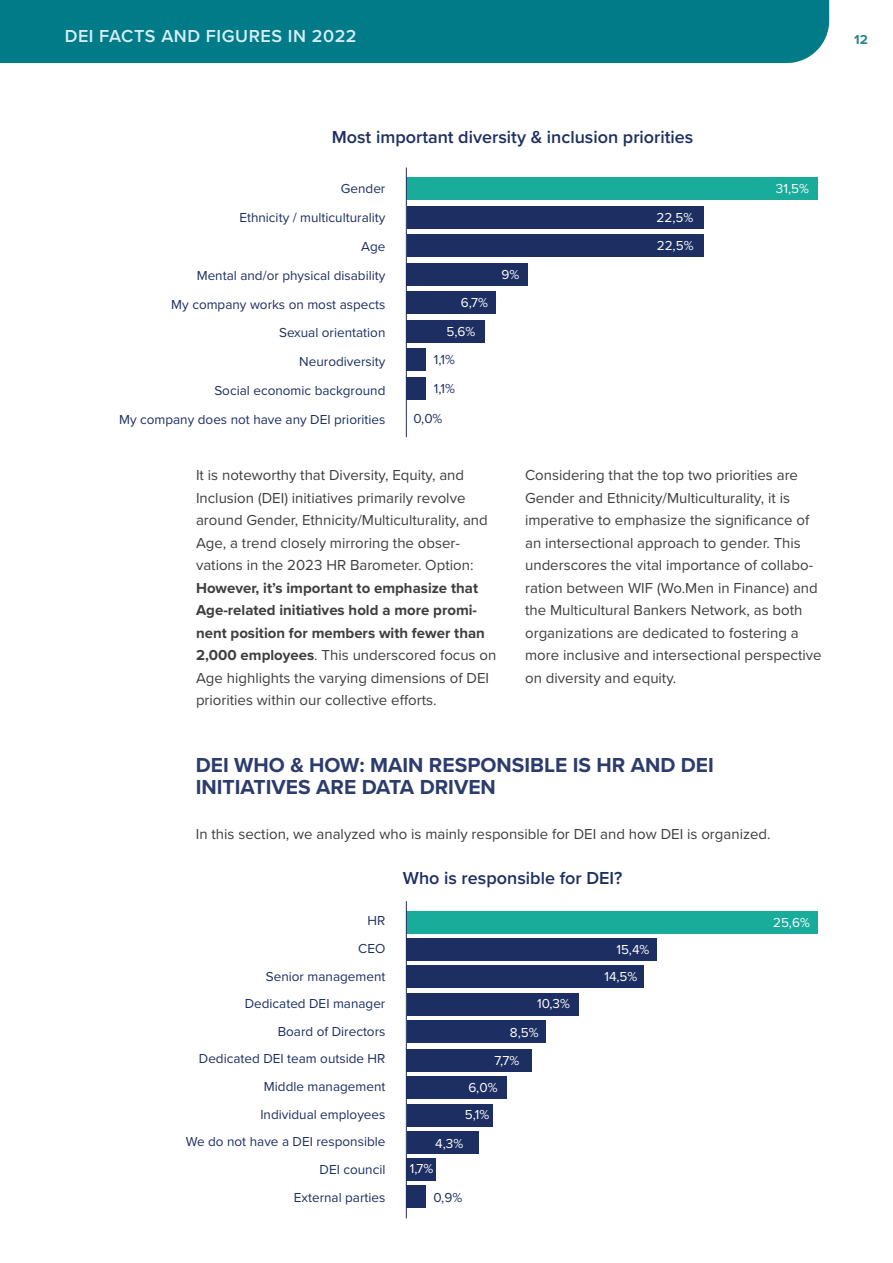
<style>
.page{position:relative;width:893px;height:1263px;background:#fff}
.page>*{position:absolute;margin:0;border:0;box-sizing:border-box;transform-origin:0 0}
.t1{font:700 21px/22.5px "Proxima Nova";color:#2c3c6c}
.t2{font:600 18px "Proxima Nova";color:#1d2f62}
.t3{font:600 18px "Proxima Nova";letter-spacing:.03em;color:#d6edf7}
.t4{font:15px/22.5px "Proxima Nova";color:#3e3e3f}
.t5{font:13.5px "Proxima Nova";color:#1d2f62}
.t6{font:13.5px "Proxima Nova";color:#fff}
.t7{font:700 13.5px "Proxima Nova";color:#2c8390}
.s1{font-weight:700}
</style>
<div class="page">
<div style="left:0;top:0;width:829px;height:63px;background:#007b87"></div>
<div style="left:407px;top:178px;width:411px;height:22px;background:#1aac9b"></div>
<div style="left:407px;top:206px;width:296px;height:22px;background:#1d2f62"></div>
<div style="left:407px;top:235px;width:296px;height:22px;background:#1d2f62"></div>
<div style="left:407px;top:263px;width:121px;height:22px;background:#1d2f62"></div>
<div style="left:407px;top:292px;width:89px;height:22px;background:#1d2f62"></div>
<div style="left:407px;top:320px;width:78px;height:22px;background:#1d2f62"></div>
<hr style="left:406px;top:167px;width:1px;height:270px;background:#1d2f62">
<div style="left:407px;top:349px;width:19px;height:22px;background:#1d2f62"></div>
<div style="left:407px;top:377px;width:19px;height:22px;background:#1d2f62"></div>
<div style="left:407px;top:911px;width:411px;height:22px;background:#1aac9b"></div>
<div style="left:407px;top:938px;width:250px;height:22px;background:#1d2f62"></div>
<hr style="left:406px;top:901px;width:1px;height:317px;background:#1d2f62">
<div style="left:407px;top:965px;width:237px;height:22px;background:#1d2f62"></div>
<div style="left:407px;top:994px;width:171px;height:22px;background:#1d2f62"></div>
<div style="left:407px;top:1021px;width:138px;height:22px;background:#1d2f62"></div>
<div style="left:407px;top:1049px;width:125px;height:22px;background:#1d2f62"></div>
<div style="left:407px;top:1076px;width:100px;height:22px;background:#1d2f62"></div>
<div style="left:407px;top:1105px;width:85px;height:22px;background:#1d2f62"></div>
<div style="left:407px;top:1132px;width:71px;height:22px;background:#1d2f62"></div>
<div style="left:407px;top:1159px;width:29px;height:22px;background:#1d2f62"></div>
<div style="left:407px;top:1186px;width:19px;height:22px;background:#1d2f62"></div>
<p class="t3" style="left:65px;top:26px;width:293px">DEI FACTS AND FIGURES IN 2022</p>
<p class="t7" style="left:854px;top:32px;width:15px">12</p>
<p class="t2" style="left:332px;top:126px;width:363px">Most important diversity &amp; inclusion priorities</p>
<p class="t5" style="left:341px;top:181px;width:46px">Gender</p>
<p class="t5" style="left:239px;top:210px;width:148px">Ethnicity / multiculturality</p>
<p class="t5" style="left:361px;top:238px;width:26px">Age</p>
<p class="t5" style="left:197px;top:267px;width:190px">Mental and/or physical disability</p>
<p class="t5" style="left:171px;top:296px;width:216px">My company works on most aspects</p>
<p class="t5" style="left:279px;top:325px;width:108px">Sexual orientation</p>
<p class="t5" style="left:299px;top:354px;width:88px">Neurodiversity</p>
<p class="t5" style="left:214px;top:382px;width:173px">Social economic background</p>
<p class="t5" style="left:119px;top:411px;width:268px">My company does not have any DEI priorities</p>
<p class="t6" style="left:657px;top:209px;width:38px">22,5%</p>
<p class="t6" style="left:657px;top:238px;width:38px">22,5%</p>
<p class="t6" style="left:501px;top:266px;width:19px">9%</p>
<p class="t6" style="left:461px;top:295px;width:29px">6,7%</p>
<p class="t6" style="left:446px;top:323px;width:30px">5,6%</p>
<p class="t5" style="left:434px;top:352px;width:23px">1,1%</p>
<p class="t5" style="left:434px;top:380px;width:23px">1,1%</p>
<p class="t5" style="left:413px;top:410px;width:31px">0,0%</p>
<p class="t6" style="left:776px;top:181px;width:35px">31,5%</p>
<p class="t4" style="left:196px;top:464px;width:302px">It is noteworthy that Diversity, Equity, and Inclusion (DEI) initiatives primarily revolve around Gender, Ethnicity/Multiculturality, and Age, a trend closely mirroring the obser&shy;vations in the 2023 HR Barometer. Option:<br><span class="s1">However, it’s important to emphasize that Age-related initiatives hold a more promi&shy;nent position for members with fewer than 2,000 employees</span>. This underscored focus on Age highlights the varying dimensions of DEI priorities within our collective efforts.</p>
<p class="t4" style="left:525px;top:464px;width:298px">Considering that the top two priorities are Gender and Ethnicity/Multiculturality, it is imperative to emphasize the significance of an intersectional approach to gender. This underscores the vital importance of collabo&shy;ration between WIF (Wo.Men in Finance) and the Multicultural Bankers Network, as both organizations are dedicated to fostering a more inclusive and intersectional perspective on diversity and equity.</p>
<p class="t1" style="left:196px;top:754px;width:520px">DEI WHO &amp; HOW: MAIN RESPONSIBLE IS HR AND DEI<br>INITIATIVES ARE DATA DRIVEN</p>
<p class="t4" style="left:196px;top:823px;width:576px">In this section, we analyzed who is mainly responsible for DEI and how DEI is organized.</p>
<p class="t5" style="left:368px;top:913px;width:19px">HR</p>
<p class="t5" style="left:358px;top:940px;width:29px">CEO</p>
<p class="t5" style="left:266px;top:968px;width:121px">Senior management</p>
<p class="t5" style="left:245px;top:996px;width:142px">Dedicated DEI manager</p>
<p class="t5" style="left:278px;top:1023px;width:109px">Board of Directors</p>
<p class="t5" style="left:199px;top:1051px;width:188px">Dedicated DEI team outside HR</p>
<p class="t5" style="left:264px;top:1078px;width:123px">Middle management</p>
<p class="t5" style="left:260px;top:1106px;width:127px">Individual employees</p>
<p class="t5" style="left:186px;top:1134px;width:201px">We do not have a DEI responsible</p>
<p class="t5" style="left:320px;top:1161px;width:67px">DEI council</p>
<p class="t5" style="left:294px;top:1189px;width:93px">External parties</p>
<p class="t2" style="left:403px;top:867px;width:221px">Who is responsible for DEI?</p>
<p class="t6" style="left:537px;top:995px;width:34px">10,3%</p>
<p class="t6" style="left:510px;top:1024px;width:30px">8,5%</p>
<p class="t6" style="left:495px;top:1052px;width:26px">7,7%</p>
<p class="t6" style="left:468px;top:1079px;width:31px">6,0%</p>
<p class="t6" style="left:465px;top:1106px;width:26px">5,1%</p>
<p class="t6" style="left:435px;top:1135px;width:30px">4,3%</p>
<p class="t6" style="left:410px;top:1160px;width:25px">1,7%</p>
<p class="t5" style="left:433px;top:1189px;width:30px">0,9%</p>
<p class="t6" style="left:616px;top:941px;width:35px">15,4%</p>
<p class="t6" style="left:604px;top:968px;width:35px">14,5%</p>
<p class="t6" style="left:773px;top:914px;width:38px">25,6%</p>
</div>
